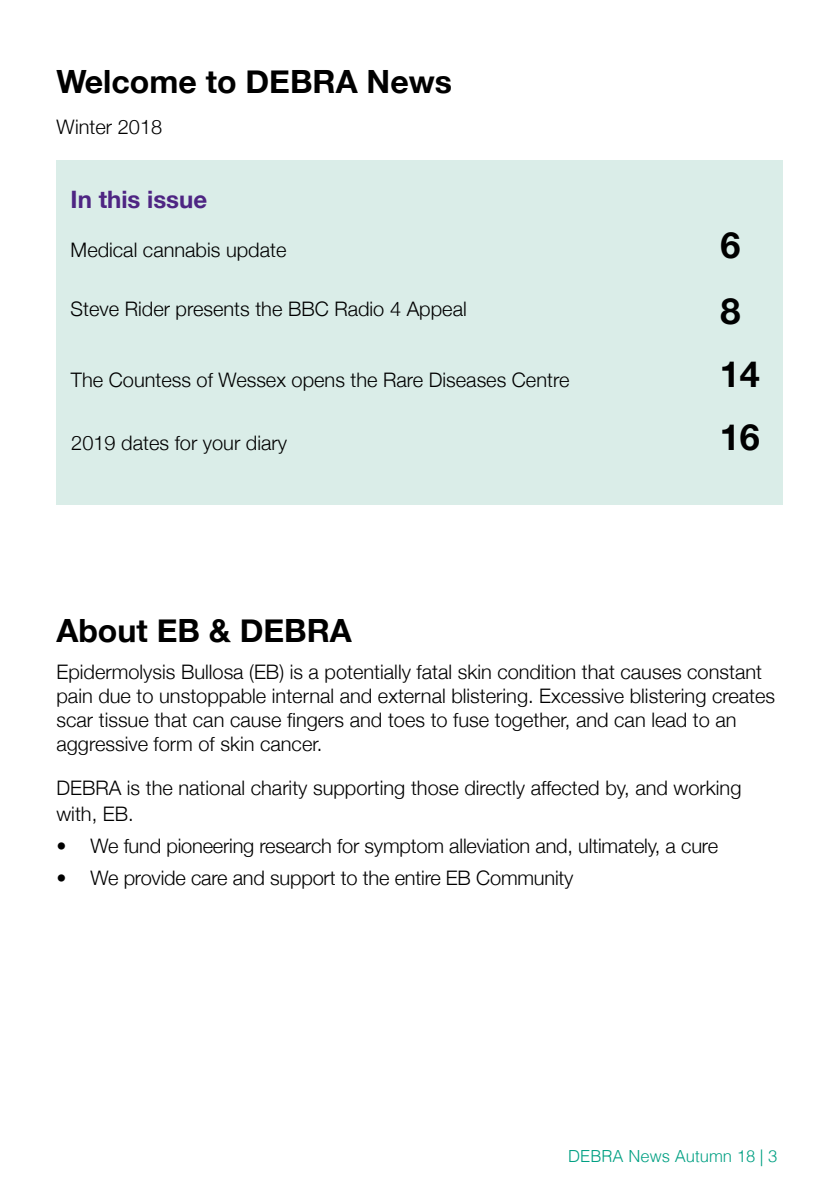
<style>
.page{position:relative;width:840px;height:1191px;background:#fff}
.page>*{position:absolute;margin:0;border:0;box-sizing:border-box;transform-origin:0 0}
.t1{font:700 36px/65.4px "Helvetica Neue";color:#000}
.t2{font:700 32px "Helvetica Neue";color:#000}
.t3{font:700 24px "Helvetica Neue";color:#4e2583}
.t4{font:300 20px/24px "Helvetica Neue";color:#000}
.t5{font:300 16.6px "Helvetica";color:#00a083}
</style>
<div class="page">
<div style="left:56px;top:160px;width:726px;height:345px;background:#daede8"></div>
<h2 class="t2" style="left:56px;top:62px;width:397px">Welcome to DEBRA News</h2>
<p class="t4" style="left:56px;top:115px;width:107px">Winter 2018</p>
<p class="t3" style="left:71px;top:185px;width:138px">In this issue</p>
<p class="t4" style="left:71px;top:238px;width:217px">Medical cannabis update</p>
<p class="t4" style="left:71px;top:296px;width:397px">Steve Rider presents the BBC Radio 4 Appeal</p>
<h1 class="t1" style="left:720px;top:212px;width:22px">6<br>8</h1>
<p class="t4" style="left:71px;top:367px;width:499px">The Countess of Wessex opens the Rare Diseases Centre</p>
<h1 class="t1" style="left:719px;top:340px;width:42px">14</h1>
<p class="t4" style="left:71px;top:430px;width:217px">2019 dates for your diary</p>
<h1 class="t1" style="left:719px;top:403px;width:42px">16</h1>
<h2 class="t2" style="left:56px;top:610px;width:297px">About EB &amp; DEBRA</h2>
<p class="t4" style="left:56px;top:659px;width:719px">Epidermolysis Bullosa (EB) is a potentially fatal skin condition that causes constant pain due to unstoppable internal and external blistering. Excessive blistering creates scar tissue that can cause fingers and toes to fuse together, and can lead to an aggressive form of skin cancer.</p>
<p class="t4" style="left:56px;top:774px;width:686px;line-height:26px">DEBRA is the national charity supporting those directly affected by, and working with, EB.</p>
<p class="t4" style="left:56px;top:833px;width:662px">• We fund pioneering research for symptom alleviation and, ultimately, a cure</p>
<p class="t4" style="left:56px;top:865px;width:518px">• We provide care and support to the entire EB Community</p>
<p class="t5" style="left:568px;top:1145px;width:211px">DEBRA News Autumn 18 | 3</p>
</div>
